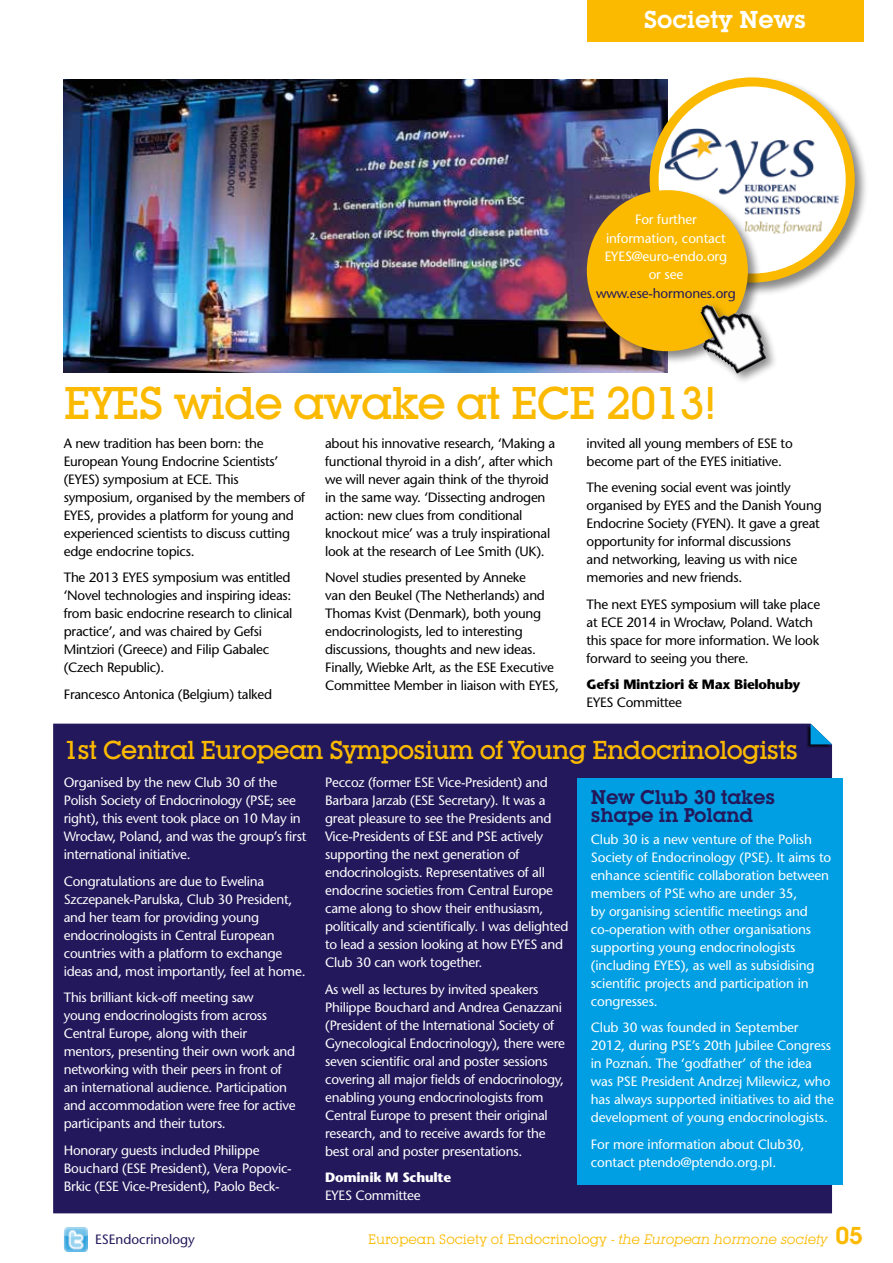
<style>
.page{position:relative;width:893px;height:1263px;background:#fff}
.page>*{position:absolute;margin:0;border:0;box-sizing:border-box;transform-origin:0 0}
.t1{font:500 45px "Lubalin Graph IT Cby BT";letter-spacing:-.03em;color:#fbba00}
.t2{font:500 25.5px "Lubalin Graph IT Cby BT";letter-spacing:-.03em;color:#fbba00}
.t3{font:600 24px "Lubalin Graph IT Cby BT";color:#fff}
.t4{font:600 19.5px/18px "Lubalin Graph IT Cby BT";letter-spacing:-.01em;color:#23185b}
.t5{font:13.5px/18px "Stone Sans";letter-spacing:-.02em;color:#fff}
.t6{font:13.5px/18px "Stone Sans";letter-spacing:-.02em;color:#000}
.t7{font:13.5px "Lubalin Graph IT Cby BT";color:#fbba00}
.t8{font:13.5px "Stone Sans";color:#23185b}
.t9{font:700 13.5px "Stone Sans";letter-spacing:-.02em;color:#000}
.t10{font:700 13.5px "Stone Sans";letter-spacing:-.02em;color:#fff}
.s1{font-style:italic}
.s2{font-weight:600;font-size:24px}
</style>
<div class="page">
<div style="left:53px;top:724px;width:779px;height:489px;background:#23185b"></div>
<div style="left:806px;top:724px;width:26px;height:24px;background:#000;opacity:.75"></div>
<svg style="left:811px;top:724px;width:21px;height:20px"></svg>
<div style="left:587px;top:0;width:276px;height:41px;background:#fbba00"></div>
<img style="left:64px;top:1227px;width:24px;height:24px">
<img style="left:64px;top:79px;width:604px;height:293px">
<div style="left:647px;top:75px;width:222px;height:222px;background:#000;opacity:.47"></div>
<svg style="left:654px;top:82px;width:196px;height:196px"></svg>
<img style="left:665px;top:129px;width:174px;height:104px">
<div style="left:650px;top:77px;width:205px;height:206px;border:9px solid #fbba00;border-radius:50%"></div>
<div style="left:585px;top:188px;width:177px;height:178px;background:#000;opacity:.47"></div>
<div style="left:587px;top:190px;width:161px;height:161px;background:#fbba00;border-radius:50%"></div>
<div style="left:697px;top:301px;width:81px;height:84px;background:#000;opacity:.46"></div>
<img style="left:700px;top:304px;width:67px;height:70px">
<div style="left:578px;top:778px;width:265px;height:406px;background:#009fe3"></div>
<h3 class="t3" style="left:644px;top:5px;width:164px">Society News</h3>
<p class="t5" style="left:605px;top:210px;width:124px;text-align:center">For further information, contact<br>EYES@euro-endo.org or see</p>
<p class="t8" style="left:596px;top:285px;width:141px">www.ese-hormones.org</p>
<h1 class="t1" style="left:64px;top:376px;width:654px">EYES wide awake at ECE 2013!</h1>
<p class="t6" style="left:64px;top:434px;width:243px">A new tradition has been born: the European Young Endocrine Scientists’ (EYES) symposium at ECE. This symposium, organised by the members of EYES, provides a platform for young and experienced scientists to discuss cutting edge endocrine topics.</p>
<p class="t6" style="left:64px;top:568px;width:230px">The 2013 EYES symposium was entitled ‘Novel technologies and inspiring ideas: from basic endocrine research to clinical practice’, and was chaired by Gefsi Mintziori (Greece) and Filip Gabalec (Czech Republic).</p>
<p class="t6" style="left:64px;top:685px;width:210px">Francesco Antonica (Belgium) talked</p>
<p class="t6" style="left:325px;top:434px;width:232px">about his innovative research, ‘Making a functional thyroid in a dish’, after which we will never again think of the thyroid in the same way. ‘Dissecting androgen action: new clues from conditional knockout mice’ was a truly inspirational look at the research of Lee Smith (UK).</p>
<p class="t6" style="left:325px;top:568px;width:235px">Novel studies presented by Anneke<br>van den Beukel (The Netherlands) and Thomas Kvist (Denmark), both young endocrinologists, led to interesting discussions, thoughts and new ideas.<br>Finally, Wiebke Arlt, as the ESE Executive Committee Member in liaison with EYES,</p>
<p class="t6" style="left:587px;top:434px;width:208px">invited all young members of ESE to become part of the EYES initiative.</p>
<p class="t6" style="left:587px;top:478px;width:237px">The evening social event was jointly organised by EYES and the Danish Young Endocrine Society (FYEN). It gave a great opportunity for informal discussions<br>and networking, leaving us with nice memories and new friends.</p>
<p class="t6" style="left:587px;top:595px;width:235px">The next EYES symposium will take place at ECE 2014 in Wrocław, Poland. Watch this space for more information. We look forward to seeing you there.</p>
<p class="t9" style="left:587px;top:676px;width:215px">Gefsi Mintziori &amp; Max Bielohuby</p>
<p class="t6" style="left:587px;top:693px;width:97px">EYES Committee</p>
<h2 class="t2" style="left:64px;top:734px;width:736px">1st Central European Symposium of Young Endocrinologists</h2>
<h3 class="t4" style="left:591px;top:788px;width:186px">New Club 30 takes shape in Poland</h3>
<p class="t5" style="left:591px;top:830px;width:242px">Club 30 is a new venture of the Polish Society of Endocrinology (PSE). It aims to enhance scientific collaboration between members of PSE who are under 35,<br>by organising scientific meetings and co-operation with other organisations supporting young endocrinologists (including EYES), as well as subsidising scientific projects and participation in congresses.</p>
<p class="t5" style="left:591px;top:1019px;width:244px">Club 30 was founded in September 2012, during PSE’s 20th Jubilee Congress in Poznan. The ‘godfather’ of the idea was PSE President Andrzej Milewicz, who has always supported initiatives to aid the development of young endocrinologists.</p>
<p class="t5" style="left:591px;top:1135px;width:215px">For more information about Club30, contact ptendo@ptendo.org.pl.</p>
<p class="t5" style="left:325px;top:773px;width:245px">Peccoz (former ESE Vice-President) and Barbara Jarzab (ESE Secretary). It was a great pleasure to see the Presidents and Vice-Presidents of ESE and PSE actively supporting the next generation of endocrinologists. Representatives of all endocrine societies from Central Europe came along to show their enthusiasm, politically and scientifically. I was delighted to lead a session looking at how EYES and Club 30 can work together.</p>
<p class="t5" style="left:325px;top:980px;width:241px">As well as lectures by invited speakers Philippe Bouchard and Andrea Genazzani (President of the International Society of Gynecological Endocrinology), there were seven scientific oral and poster sessions covering all major fields of endocrinology, enabling young endocrinologists from Central Europe to present their original research, and to receive awards for the best oral and poster presentations.</p>
<p class="t10" style="left:325px;top:1169px;width:128px">Dominik M Schulte</p>
<p class="t5" style="left:325px;top:1186px;width:97px">EYES Committee</p>
<p class="t5" style="left:64px;top:773px;width:244px">Organised by the new Club 30 of the Polish Society of Endocrinology (PSE; see right), this event took place on 10 May in Wrocław, Poland, and was the group’s first international initiative.</p>
<p class="t5" style="left:64px;top:872px;width:243px">Congratulations are due to Ewelina Szczepanek-Parulska, Club 30 President, and her team for providing young endocrinologists in Central European countries with a platform to exchange ideas and, most importantly, feel at home.</p>
<p class="t5" style="left:64px;top:988px;width:233px">This brilliant kick-off meeting saw<br>young endocrinologists from across Central Europe, along with their mentors, presenting their own work and networking with their peers in front of an international audience. Participation and accommodation were free for active participants and their tutors.</p>
<p class="t5" style="left:64px;top:1141px;width:229px">Honorary guests included Philippe<br>Bouchard (ESE President), Vera Popovic-<br>Brkic (ESE Vice-President), Paolo Beck-</p>
<p class="t5" style="left:640px;top:1052px;width:6px">´</p>
<p class="t8" style="left:95px;top:1231px;width:101px">ESEndocrinology</p>
<p class="t7" style="left:368px;top:1231px;width:497px">European Society of Endocrinology - <span class="s1">the European hormone society</span> <span class="s2">05</span></p>
</div>
